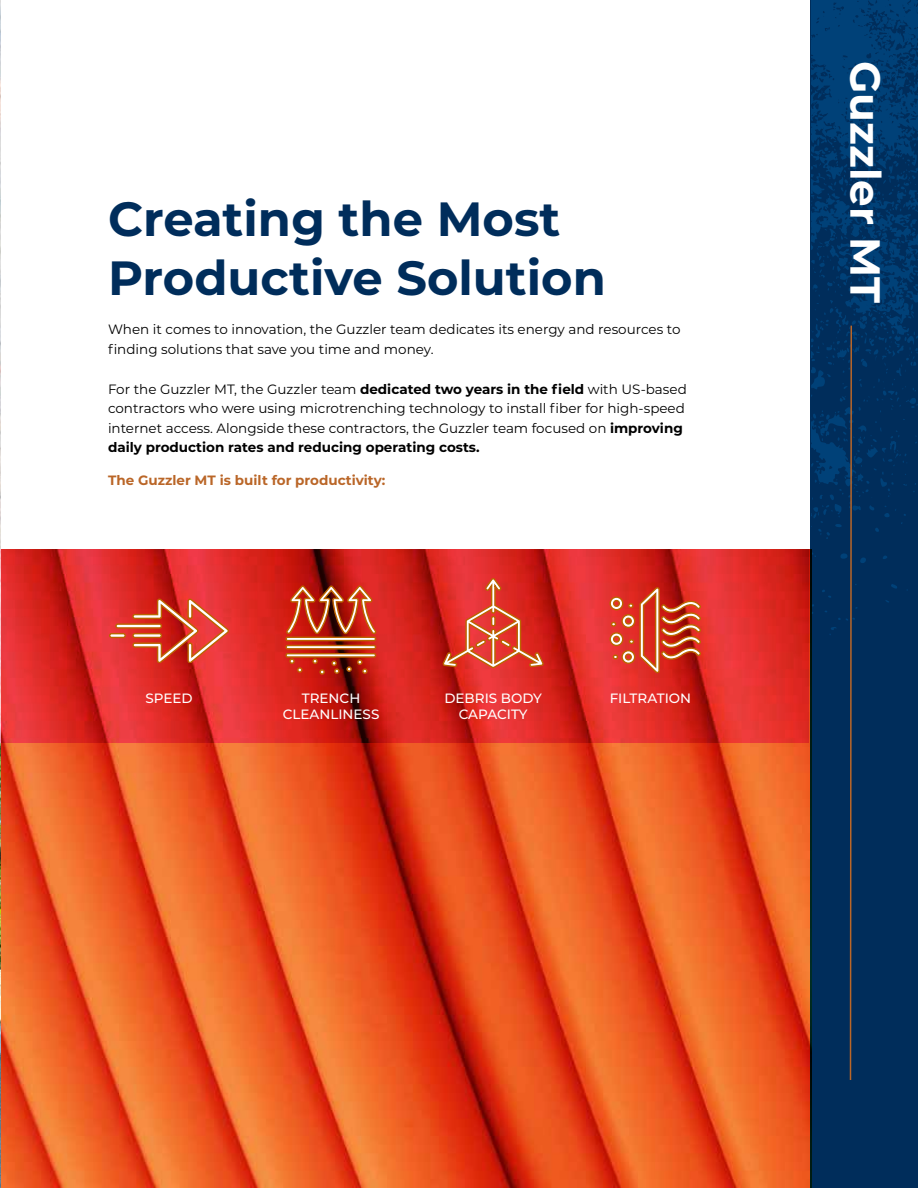
<style>
.page{position:relative;width:918px;height:1188px;background:#fff}
.page>*{position:absolute;margin:0;border:0;box-sizing:border-box;transform-origin:0 0}
.t1{font:700 48px/58.5px "Montserrat";color:#002d5b}
.t2{font:700 42px "Montserrat";color:#fff}
.t3{font:13.5px/19.5px "Montserrat";color:#000}
.t4{font:500 13.5px/16.5px "Montserrat";color:#fff;text-align:center}
.t5{font:700 13.5px "Montserrat";color:#ba6628}
.s1{font-weight:700}
</style>
<div class="page">
<div style="left:810px;top:0;width:108px;height:1188px;background:#002d5b"></div>
<svg style="left:812px;top:504px;width:96px;height:131px"></svg>
<svg style="left:812px;top:0;width:106px;height:500px"></svg>
<svg style="left:849px;top:324px;width:4px;height:756px"></svg>
<img style="left:0;top:0;width:1px;height:550px">
<img style="left:0;top:550px;width:812px;height:638px">
<svg style="left:1px;top:550px;width:808px;height:193px"></svg>
<svg style="left:132px;top:597px;width:98px;height:66px"></svg>
<hr style="left:116px;top:624px;width:45px;height:4px;background:#fff;border-radius:2px">
<div style="left:115px;top:623px;width:47px;height:6px;border:1px solid #bb6400;border-radius:2px"></div>
<hr style="left:133px;top:634px;width:28px;height:3px;background:#fff;border-radius:2px">
<div style="left:132px;top:633px;width:30px;height:5px;border:1px solid #bb6400;border-radius:2px"></div>
<hr style="left:110px;top:634px;width:15px;height:3px;background:#fff;border-radius:2px">
<div style="left:109px;top:633px;width:17px;height:5px;border:1px solid #bb6400;border-radius:2px"></div>
<svg style="left:284px;top:585px;width:94px;height:90px"></svg>
<svg style="left:442px;top:577px;width:103px;height:92px"></svg>
<svg style="left:609px;top:586px;width:93px;height:88px"></svg>
<img style="left:0;top:743px;width:1px;height:445px">
<h1 class="t1" style="left:108px;top:187px;width:499px">Creating the Most<br>Productive Solution</h1>
<p class="t3" style="left:108px;top:319px;width:574px">When it comes to innovation, the Guzzler team dedicates its energy and resources to finding solutions that save you time and money.</p>
<p class="t3" style="left:108px;top:379px;width:580px">For the Guzzler MT, the Guzzler team <span class="s1">dedicated two years in the field</span> with US-based contractors who were using microtrenching technology to install fiber for high-speed internet access. Alongside these contractors, the Guzzler team focused on <span class="s1">improving daily production rates and reducing operating costs.</span></p>
<p class="t5" style="left:108px;top:471px;width:279px">The Guzzler MT is built for productivity:</p>
<p class="t4" style="left:145px;top:689px;width:49px">SPEED</p>
<p class="t4" style="left:283px;top:689px;width:98px">TRENCH<br>CLEANLINESS</p>
<p class="t4" style="left:444px;top:689px;width:99px">DEBRIS BODY<br>CAPACITY</p>
<p class="t4" style="left:610px;top:689px;width:83px">FILTRATION</p>
<h2 class="t2" style="left:896px;top:61px;width:244px;rotate:90deg">Guzzler MT</h2>
</div>
